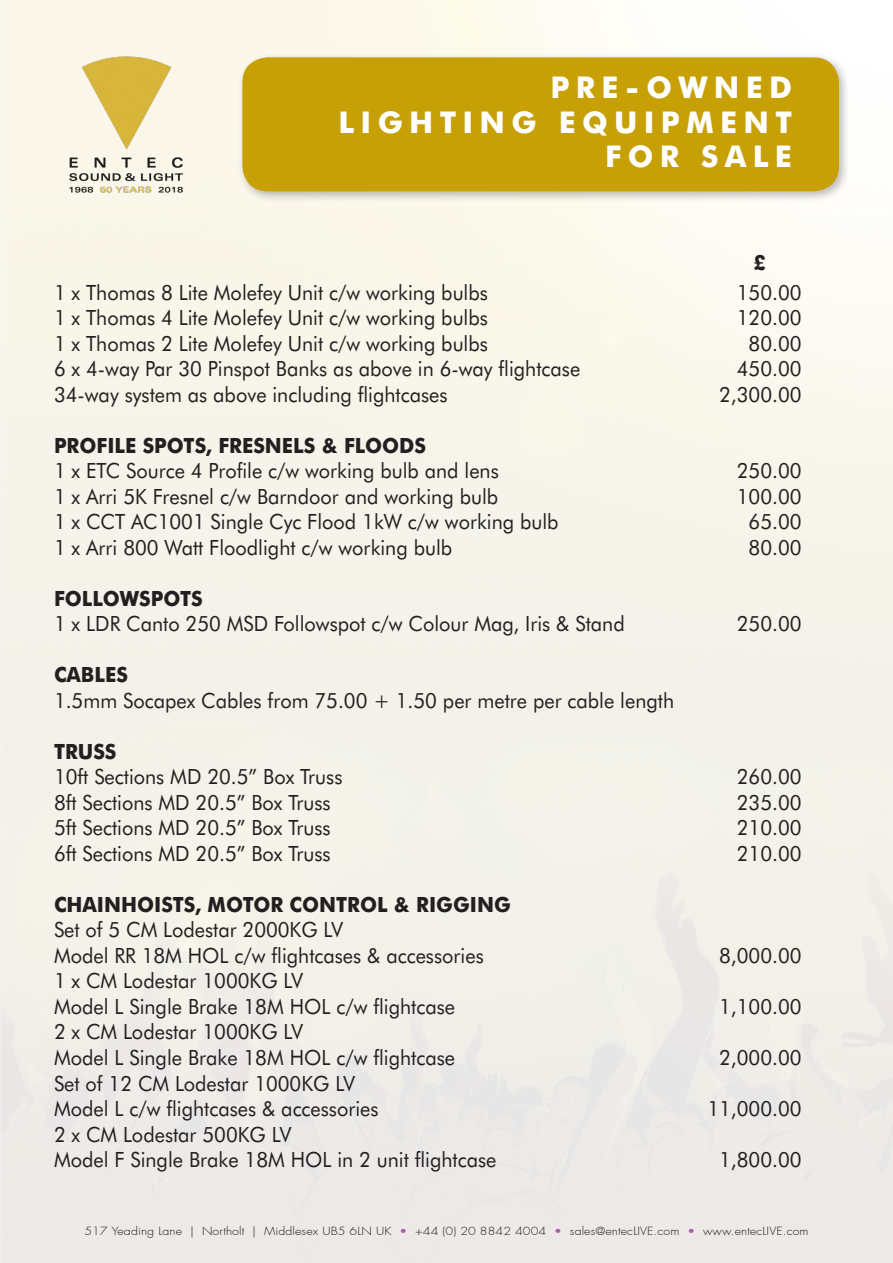
<style>
.page{position:relative;width:893px;height:1263px;background:#fff}
.page>*{position:absolute;margin:0;border:0;box-sizing:border-box;transform-origin:0 0}
.t1{font:700 30px "Futura BT";letter-spacing:.21em;color:#fff}
.t2{font:21px "Futura BT";color:#231f20;scale:.95 1}
.t3{font:700 21px "Futura BT";color:#231f20;scale:.95 1}
.t4{font:300 11.1px "Futura";letter-spacing:.01em;color:#231f20;scale:1.12 1}
.s1{color:#a65ea6}
</style>
<div class="page">
<img style="left:54px;top:54px;width:145px;height:143px">
<div style="left:237px;top:52px;width:613px;height:151px;background:#231f20;opacity:.3"></div>
<div style="left:242px;top:57px;width:597px;height:134px;background:#c7a006;border-radius:26px"></div>
<p class="t1" style="left:551px;top:70px;width:243px">PRE-OWNED</p>
<p class="t1" style="left:338px;top:104px;width:455px">LIGHTING EQUIPMENT</p>
<p class="t1" style="left:605px;top:139px;width:188px">FOR SALE</p>
<p class="t2" style="left:54px;top:280px;width:458px">1 x Thomas 8 Lite Molefey Unit c/w working bulbs</p>
<p class="t2" style="left:54px;top:305px;width:458px">1 x Thomas 4 Lite Molefey Unit c/w working bulbs</p>
<p class="t2" style="left:54px;top:331px;width:458px">1 x Thomas 2 Lite Molefey Unit c/w working bulbs</p>
<p class="t2" style="left:54px;top:356px;width:555px">6 x 4-way Par 30 Pinspot Banks as above in 6-way flightcase</p>
<p class="t2" style="left:54px;top:382px;width:416px">34-way system as above including flightcases</p>
<p class="t3" style="left:54px;top:433px;width:393px">PROFILE SPOTS, FRESNELS &amp; FLOODS</p>
<p class="t2" style="left:54px;top:458px;width:470px">1 x ETC Source 4 Profile c/w working bulb and lens</p>
<p class="t2" style="left:54px;top:484px;width:469px">1 x Arri 5K Fresnel c/w Barndoor and working bulb</p>
<p class="t2" style="left:54px;top:509px;width:533px">1 x CCT AC1001 Single Cyc Flood 1kW c/w working bulb</p>
<p class="t2" style="left:54px;top:535px;width:421px">1 x Arri 800 Watt Floodlight c/w working bulb</p>
<p class="t3" style="left:54px;top:586px;width:158px">FOLLOWSPOTS</p>
<p class="t2" style="left:54px;top:611px;width:602px">1 x LDR Canto 250 MSD Followspot c/w Colour Mag, Iris &amp; Stand</p>
<p class="t3" style="left:54px;top:662px;width:79px">CABLES</p>
<p class="t2" style="left:54px;top:688px;width:654px">1.5mm Socapex Cables from 75.00 + 1.50 per metre per cable length</p>
<p class="t3" style="left:54px;top:739px;width:67px">TRUSS</p>
<p class="t2" style="left:54px;top:764px;width:305px">10ft Sections MD 20.5” Box Truss</p>
<p class="t2" style="left:54px;top:790px;width:293px">8ft Sections MD 20.5” Box Truss</p>
<p class="t2" style="left:54px;top:815px;width:293px">5ft Sections MD 20.5” Box Truss</p>
<p class="t2" style="left:54px;top:841px;width:293px">6ft Sections MD 20.5” Box Truss</p>
<p class="t3" style="left:54px;top:892px;width:482px">CHAINHOISTS, MOTOR CONTROL &amp; RIGGING</p>
<p class="t2" style="left:54px;top:917px;width:306px">Set of 5 CM Lodestar 2000KG LV</p>
<p class="t2" style="left:54px;top:943px;width:454px">Model RR 18M HOL c/w flightcases &amp; accessories</p>
<p class="t2" style="left:54px;top:968px;width:264px">1 x CM Lodestar 1000KG LV</p>
<p class="t2" style="left:54px;top:994px;width:424px">Model L Single Brake 18M HOL c/w flightcase</p>
<p class="t2" style="left:54px;top:1019px;width:264px">2 x CM Lodestar 1000KG LV</p>
<p class="t2" style="left:54px;top:1045px;width:424px">Model L Single Brake 18M HOL c/w flightcase</p>
<p class="t2" style="left:54px;top:1070px;width:318px">Set of 12 CM Lodestar 1000KG LV</p>
<p class="t2" style="left:54px;top:1096px;width:343px">Model L c/w flightcases &amp; accessories</p>
<p class="t2" style="left:54px;top:1121px;width:251px">2 x CM Lodestar 500KG LV</p>
<p class="t2" style="left:54px;top:1147px;width:467px">Model F Single Brake 18M HOL in 2 unit flightcase</p>
<p class="t3" style="left:753px;top:250px;width:15px">£</p>
<p class="t2" style="left:737px;top:280px;width:70px">150.00</p>
<p class="t2" style="left:737px;top:305px;width:70px">120.00</p>
<p class="t2" style="left:749px;top:331px;width:57px">80.00</p>
<p class="t2" style="left:737px;top:356px;width:70px">450.00</p>
<p class="t2" style="left:719px;top:382px;width:88px">2,300.00</p>
<p class="t2" style="left:737px;top:458px;width:70px">250.00</p>
<p class="t2" style="left:737px;top:484px;width:70px">100.00</p>
<p class="t2" style="left:749px;top:509px;width:57px">65.00</p>
<p class="t2" style="left:749px;top:535px;width:57px">80.00</p>
<p class="t2" style="left:737px;top:611px;width:70px">250.00</p>
<p class="t2" style="left:737px;top:764px;width:70px">260.00</p>
<p class="t2" style="left:737px;top:790px;width:70px">235.00</p>
<p class="t2" style="left:737px;top:815px;width:70px">210.00</p>
<p class="t2" style="left:737px;top:841px;width:70px">210.00</p>
<p class="t2" style="left:719px;top:943px;width:88px">8,000.00</p>
<p class="t2" style="left:719px;top:994px;width:88px">1,100.00</p>
<p class="t2" style="left:719px;top:1045px;width:88px">2,000.00</p>
<p class="t2" style="left:707px;top:1096px;width:101px">11,000.00</p>
<p class="t2" style="left:719px;top:1147px;width:88px">1,800.00</p>
<p class="t4" style="left:84px;top:1224px;width:648px">517 Yeading Lane | Northolt | Middlesex UB5 6LN UK <span class="s1">•</span> +44 (0) 20 8842 4004 <span class="s1">•</span> sales@entecLIVE.com <span class="s1">•</span> www.entecLIVE.com</p>
</div>
